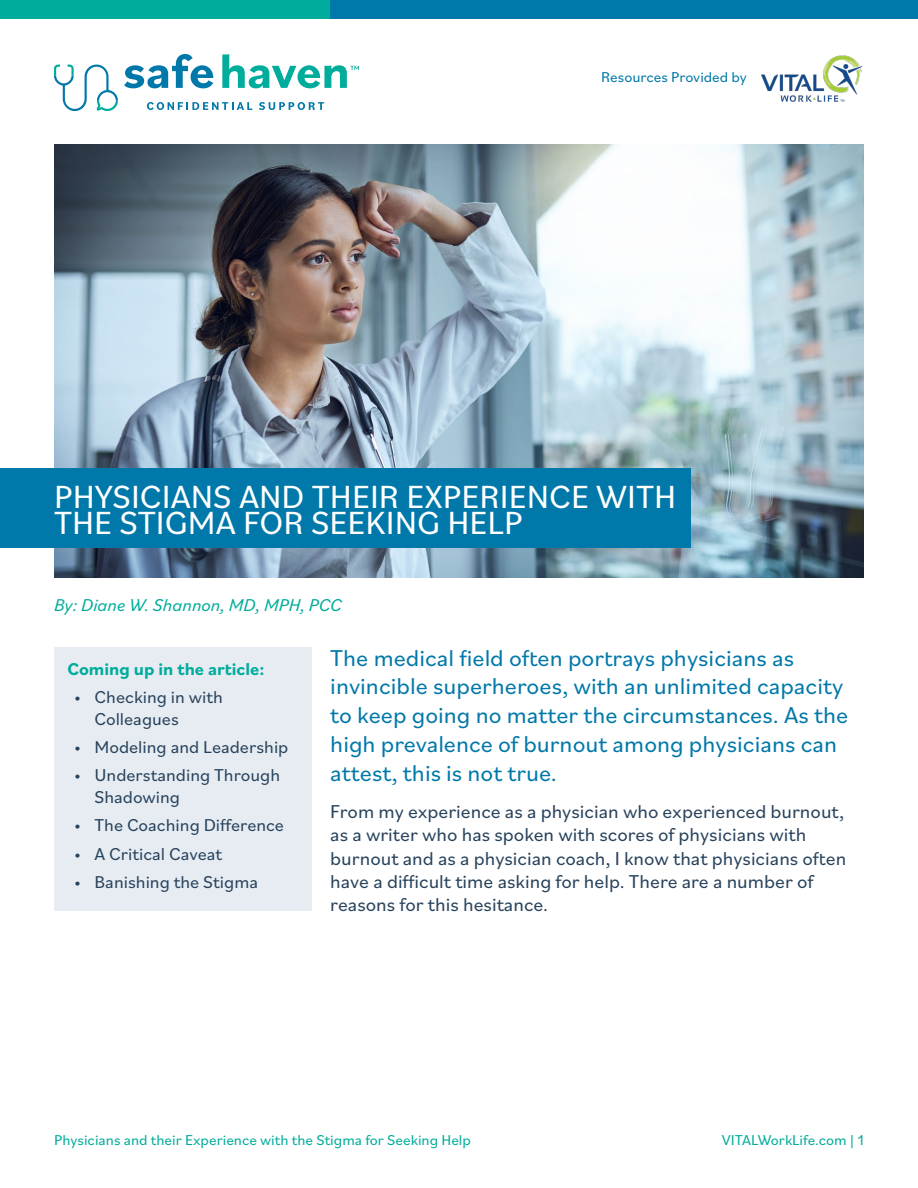
<style>
.page{position:relative;width:918px;height:1188px;background:#fff}
.page>*{position:absolute;margin:0;border:0;box-sizing:border-box;transform-origin:0 0}
.t1{font:33.6px/26.1px "Bilo";color:#fff}
.t2{font:24px/28.8px "Bilo";color:#0078a9}
.t3{font:19.5px/23.4px "Bilo";color:#27425b}
.t4{font:18px/21.6px "Bilo";color:#27425b}
.t5{font:italic 18px "Bilo";color:#00ac9b}
.t6{font:700 18px "Bilo";color:#00ac9b}
.t7{font:15px "Bilo";color:#00ac9b}
.t8{font:15px "Bilo";color:#0078a9}
</style>
<div class="page">
<div style="left:242px;top:0;width:676px;height:19px;background:#0078a9"></div>
<div style="left:0;top:0;width:329px;height:19px;background:#00ac9b"></div>
<svg style="left:124px;top:54px;width:89px;height:34px"></svg>
<svg style="left:147px;top:102px;width:105px;height:8px"></svg>
<svg style="left:259px;top:102px;width:65px;height:8px"></svg>
<svg style="left:54px;top:64px;width:64px;height:47px"></svg>
<svg style="left:222px;top:54px;width:137px;height:34px"></svg>
<img style="left:54px;top:144px;width:810px;height:434px">
<div style="left:0;top:468px;width:690px;height:80px;background:#0078a9"></div>
<div style="left:54px;top:648px;width:258px;height:263px;background:#e7ecf3"></div>
<img style="left:762px;top:55px;width:101px;height:46px">
<p class="t8" style="left:601px;top:67px;width:147px">Resources Provided by</p>
<h1 class="t1" style="left:54px;top:482px;width:624px">PHYSICIANS AND THEIR EXPERIENCE WITH<br>THE STIGMA FOR SEEKING HELP</h1>
<p class="t5" style="left:54px;top:592px;width:289px">By: Diane W. Shannon, MD, MPH, PCC</p>
<p class="t2" style="left:330px;top:642px;width:519px">The medical field often portrays physicians as invincible superheroes, with an unlimited capacity to keep going no matter the circumstances. As the high prevalence of burnout among physicians can attest, this is not true.</p>
<p class="t3" style="left:330px;top:799px;width:518px">From my experience as a physician who experienced burnout, as a writer who has spoken with scores of physicians with burnout and as a physician coach, I know that physicians often have a difficult time asking for help. There are a number of reasons for this hesitance.</p>
<p class="t6" style="left:68px;top:656px;width:198px">Coming up in the article:</p>
<p class="t4" style="left:94px;top:685px;width:130px;text-indent:-20px">• Checking in with<br>Colleagues</p>
<p class="t4" style="left:74px;top:735px;width:216px">• Modeling and Leadership</p>
<p class="t4" style="left:94px;top:764px;width:187px;text-indent:-20px">• Understanding Through<br>Shadowing</p>
<p class="t4" style="left:74px;top:814px;width:211px">• The Coaching Difference</p>
<p class="t4" style="left:74px;top:842px;width:149px">• A Critical Caveat</p>
<p class="t4" style="left:74px;top:870px;width:185px">• Banishing the Stigma</p>
<p class="t7" style="left:54px;top:1130px;width:419px">Physicians and their Experience with the Stigma for Seeking Help</p>
<p class="t7" style="left:722px;top:1130px;width:144px">VITALWorkLife.com | 1</p>
</div>
